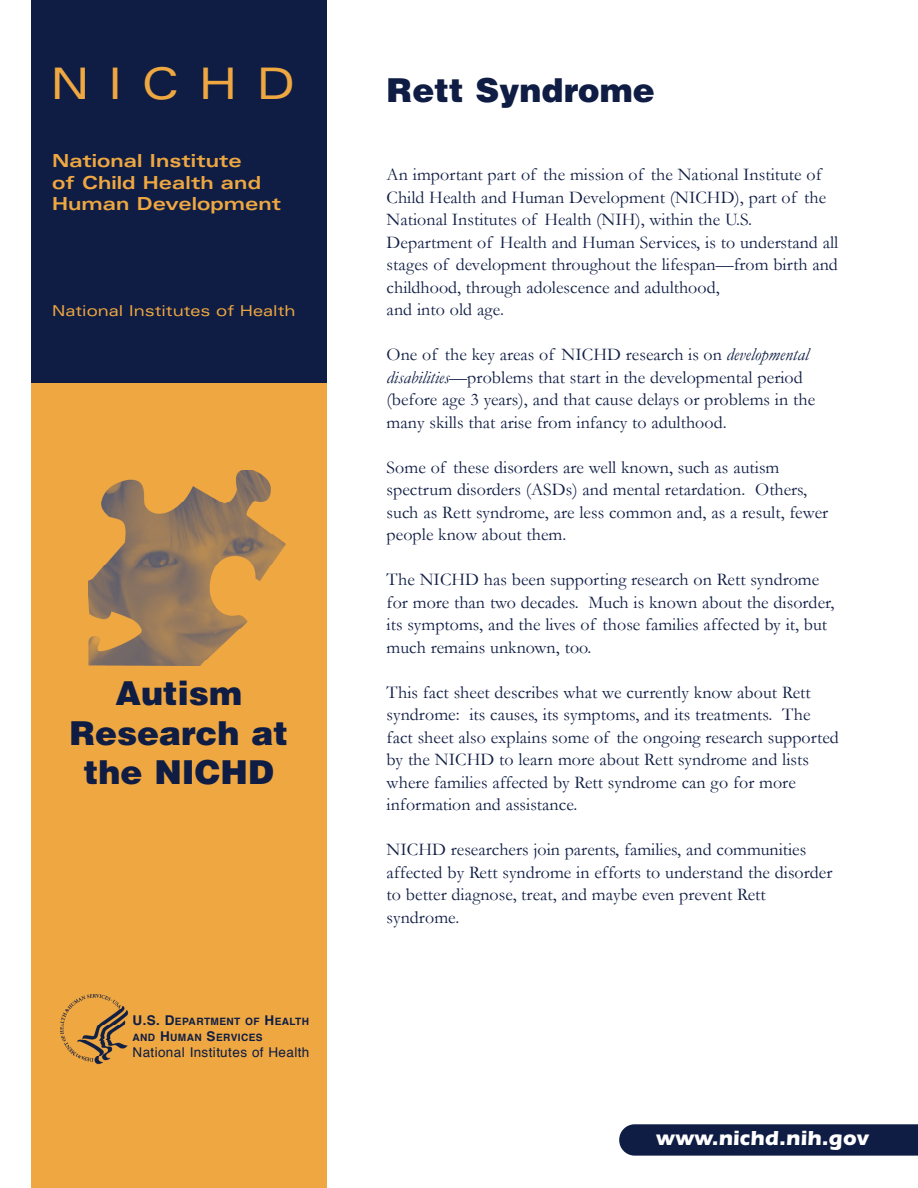
<style>
.page{position:relative;width:918px;height:1188px;background:#fff}
.page>*{position:absolute;margin:0;border:0;box-sizing:border-box;transform-origin:0 0}
.t1{font:expanded 43.5px "Univers";color:#eea741}
.t2{font:900 33px/39.6px "Helvetica";color:#0f1d44;text-align:center}
.t3{font:700 21px "Itc Eras";color:#fff}
.t4{font:18px/22.5px "Garamond";color:#0f1d44}
.t5{font:700 expanded 18px/21.6px "Univers";color:#eea741}
.t6{font:expanded 15px "Univers";color:#eea741}
.t7{font:13.5px "Helvetica";letter-spacing:.03em;color:#0f1d44}
.t8{font:700 10.05px/16.2px "Helvetica";letter-spacing:.005em;color:#0f1d44}
.s1{font-size:13.5px}
.s2{font-style:italic}
</style>
<div class="page">
<div style="left:31px;top:357px;width:296px;height:831px;background:#eea741"></div>
<div style="left:31px;top:0;width:296px;height:383px;background:#0f1d44"></div>
<svg style="left:619px;top:1124px;width:299px;height:32px;background:#16244a"></svg>
<img style="left:89px;top:471px;width:197px;height:195px">
<img style="left:61px;top:994px;width:68px;height:71px">
<h1 class="t1" style="left:51px;top:68px;width:246px">N I C H D</h1>
<p class="t5" style="left:52px;top:151px;width:231px">National Institute<br>of Child Health and<br>Human Development</p>
<p class="t6" style="left:52px;top:305px;width:245px">National Institutes of Health</p>
<h2 class="t2" style="left:69px;top:676px;width:220px">Autism<br>Research at the NICHD</h2>
<p class="t8" style="left:132px;top:1014px;width:178px"><span class="s1">U.S. D</span>E PA R T M E N T O F <span class="s1">H</span>E A LT H<br>A N D <span class="s1">H</span>U M A N <span class="s1">S</span>E RV IC E S</p>
<p class="t7" style="left:132px;top:1047px;width:178px">National Institutes of Health</p>
<h2 class="t2" style="left:387px;top:73px;width:270px">Rett Syndrome</h2>
<p class="t4" style="left:387px;top:164px;width:453px">An important part of the mission of the National Institute of Child Health and Human Development (NICHD), part of the National Institutes of Health (NIH), within the U.S.<br>Department of Health and Human Services, is to understand all stages of development throughout the lifespan—from birth and childhood, through adolescence and adulthood,<br>and into old age.</p>
<p class="t4" style="left:387px;top:344px;width:430px">One of the key areas of NICHD research is on <span class="s2">developmental disabilities</span>—problems that start in the developmental period (before age 3 years), and that cause delays or problems in the many skills that arise from infancy to adulthood.</p>
<p class="t4" style="left:387px;top:456px;width:443px">Some of these disorders are well known, such as autism spectrum disorders (ASDs) and mental retardation. Others, such as Rett syndrome, are less common and, as a result, fewer people know about them.</p>
<p class="t4" style="left:387px;top:569px;width:449px">The NICHD has been supporting research on Rett syndrome for more than two decades. Much is known about the disorder, its symptoms, and the lives of those families affected by it, but much remains unknown, too.</p>
<p class="t4" style="left:387px;top:681px;width:454px">This fact sheet describes what we currently know about Rett syndrome: its causes, its symptoms, and its treatments. The fact sheet also explains some of the ongoing research supported by the NICHD to learn more about Rett syndrome and lists where families affected by Rett syndrome can go for more information and assistance.</p>
<p class="t4" style="left:387px;top:839px;width:447px">NICHD researchers join parents, families, and communities affected by Rett syndrome in efforts to understand the disorder to better diagnose, treat, and maybe even prevent Rett syndrome.</p>
<p class="t3" style="left:656px;top:1131px;width:214px">www.nichd.nih.gov</p>
</div>
